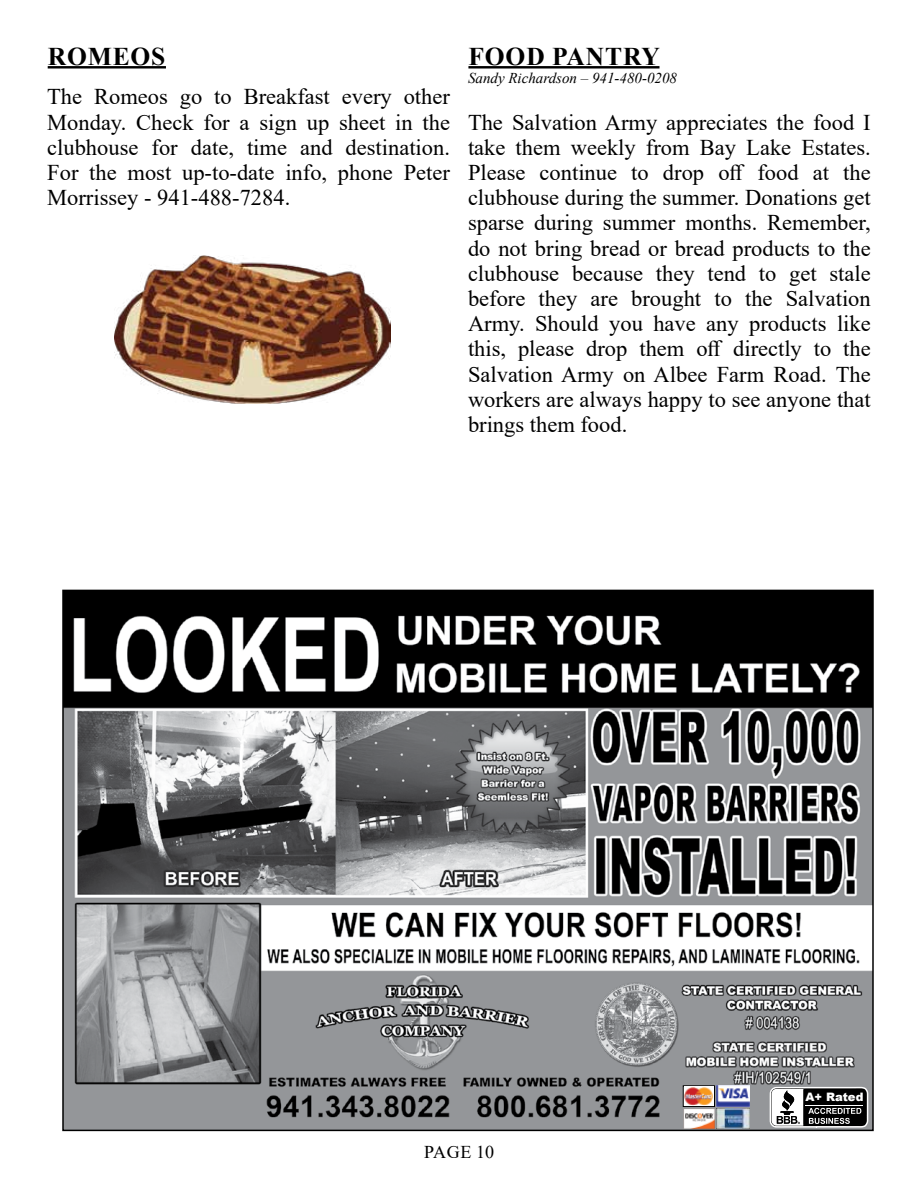
<style>
.page{position:relative;width:918px;height:1188px;background:#fff}
.page>*{position:absolute;margin:0;border:0;box-sizing:border-box;transform-origin:0 0}
.t1{font:700 25.5px "Times New Roman";letter-spacing:.035em;color:#000}
.t2{font:22.5px/25.2px "Times New Roman";color:#000;text-align:justify}
.t3{font:18px "Times New Roman";letter-spacing:.015em;color:#000}
.t4{font:italic 15px "Times New Roman";color:#000}
.t5{font:900 11.7px "Arial";color:#fff}
</style>
<div class="page">
<img style="left:65px;top:608px;width:806px;height:513px">
<div style="left:63px;top:590px;width:810px;height:18px;background:#000"></div>
<div style="left:63px;top:1121px;width:810px;height:9px;background:#949699"></div>
<div style="left:679px;top:1085px;width:193px;height:45px;background:#949699"></div>
<svg style="left:769px;top:1086px;width:100px;height:42px;background:#666"></svg>
<hr style="left:806px;top:1105px;width:57px;height:1px;background:#fff">
<div style="left:676px;top:1076px;width:46px;height:54px;background:#949699"></div>
<img style="left:683px;top:1109px;width:32px;height:19px">
<img style="left:716px;top:1086px;width:34px;height:20px">
<div style="left:683px;top:1086px;width:32px;height:21px;border:1px solid #000"></div>
<img style="left:684px;top:1087px;width:30px;height:18px">
<img style="left:717px;top:1108px;width:32px;height:20px">
<hr style="left:48px;top:66px;width:118px;height:3px;background:#000">
<hr style="left:468px;top:66px;width:192px;height:3px;background:#000">
<img style="left:114px;top:256px;width:276px;height:147px">
<p class="t1" style="left:48px;top:38px;width:119px">ROMEOS</p>
<p class="t2" style="left:47px;top:84px;width:404px">The Romeos go to Breakfast every other Monday. Check for a sign up sheet in the clubhouse for date, time and destination.<br>For the most up-to-date info, phone Peter Morrissey - 941-488-7284.</p>
<p class="t1" style="left:468px;top:38px;width:193px">FOOD PANTRY</p>
<p class="t4" style="left:468px;top:67px;width:211px">Sandy Richardson – 941-480-0208</p>
<p class="t2" style="left:468px;top:109px;width:404px">The Salvation Army appreciates the food I take them weekly from Bay Lake Estates.<br>Please continue to drop off food at the clubhouse during the summer. Donations get sparse during summer months. Remember, do not bring bread or bread products to the clubhouse because they tend to get stale before they are brought to the Salvation Army. Should you have any products like this, please drop them off directly to the Salvation Army on Albee Farm Road. The workers are always happy to see anyone that brings them food.</p>
<p class="t5" style="left:806px;top:1088px;width:59px">A+ Rated</p>
<p class="t3" style="left:424px;top:1139px;width:72px">PAGE 10</p>
</div>
